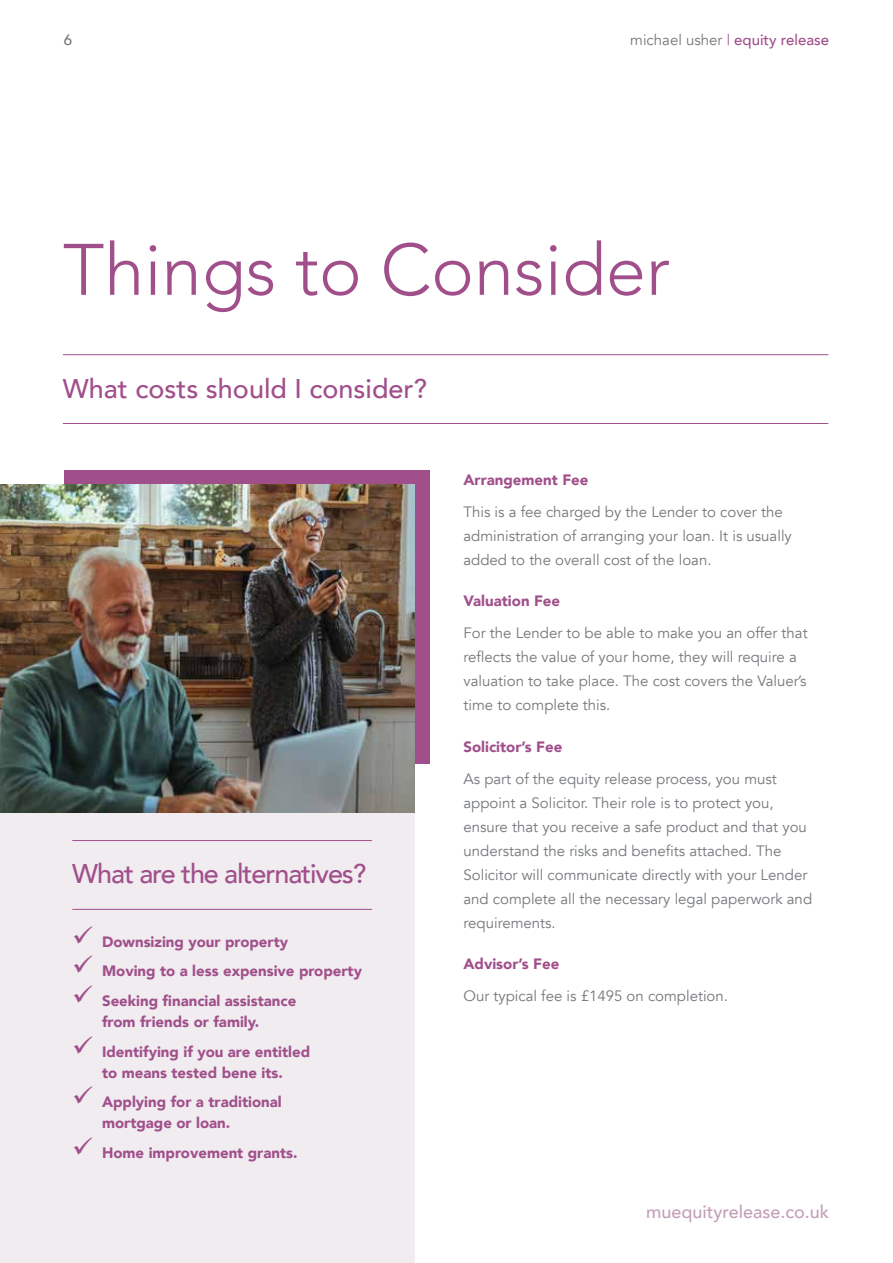
<style>
.page{position:relative;width:893px;height:1263px;background:#fff}
.page>*{position:absolute;margin:0;border:0;box-sizing:border-box;transform-origin:0 0}
.t1{font:300 72px "Avenir";color:#a14f8b}
.t2{font:500 27px "Avenir";color:#a14f8b}
.t3{font:500 27px "Avenir";letter-spacing:-.04em;color:#a14f8b}
.t4{font:500 18px "Avenir";color:#c3a0b8}
.t5{font:15px/24px "Avenir";color:#74777b}
.t6{font:900 15px/29.5px "Avenir";color:#a14f8b}
.t7{font:500 15px "Avenir";color:#a14f8b}
.t8{font:500 15px "Avenir";color:#74777b}
.s1{font-weight:400;color:#74777b}
.s2{font-weight:400}
</style>
<div class="page">
<hr style="left:63px;top:354px;width:765px;height:1px;background:#a14f8b">
<hr style="left:63px;top:423px;width:765px;height:1px;background:#a14f8b">
<div style="left:64px;top:470px;width:365px;height:293px;background:#a14f8b"></div>
<img style="left:0;top:484px;width:415px;height:330px">
<div style="left:0;top:814px;width:415px;height:449px;background:#f0ecf0"></div>
<hr style="left:72px;top:840px;width:300px;height:1px;background:#a14f8b">
<hr style="left:72px;top:909px;width:300px;height:1px;background:#a14f8b">
<p class="t8" style="left:64px;top:27px;width:10px">6</p>
<p class="t7" style="left:630px;top:27px;width:200px"><span class="s1">michael usher</span> <span class="s2">|</span> equity release</p>
<h1 class="t1" style="left:63px;top:227px;width:608px">Things to Consider</h1>
<h2 class="t2" style="left:63px;top:365px;width:366px">What costs should I consider?</h2>
<h2 class="t3" style="left:72px;top:851px;width:296px">What are the alternatives?</h2>
<p class="t6" style="left:102px;top:926px;width:261px">Downsizing your property<br>Moving to a less expensive property<br>Seeking financial assistance</p>
<p class="t6" style="left:102px;top:1006px;width:210px">from friends or family.<br>Identifying if you are entitled</p>
<p class="t6" style="left:102px;top:1057px;width:182px">to means tested bene its.<br>Applying for a traditional</p>
<p class="t6" style="left:102px;top:1107px;width:197px">mortgage or loan.<br>Home improvement grants.</p>
<p class="t6" style="left:463px;top:464px;width:126px">Arrangement Fee</p>
<p class="t5" style="left:463px;top:500px;width:330px">This is a fee charged by the Lender to cover the administration of arranging your loan. It is usually added to the overall cost of the loan.</p>
<p class="t6" style="left:463px;top:586px;width:98px">Valuation Fee</p>
<p class="t5" style="left:463px;top:621px;width:346px">For the Lender to be able to make you an offer that reflects the value of your home, they will require a valuation to take place. The cost covers the Valuer’s time to complete this.</p>
<p class="t6" style="left:463px;top:731px;width:100px">Solicitor’s Fee</p>
<p class="t5" style="left:463px;top:767px;width:350px">As part of the equity release process, you must appoint a Solicitor. Their role is to protect you, ensure that you receive a safe product and that you understand the risks and benefits attached. The Solicitor will communicate directly with your Lender and complete all the necessary legal paperwork and requirements.</p>
<p class="t6" style="left:463px;top:949px;width:97px">Advisor’s Fee</p>
<p class="t5" style="left:463px;top:984px;width:266px">Our typical fee is £1495 on completion.</p>
<p class="t4" style="left:646px;top:1196px;width:185px">muequityrelease.co.uk</p>
</div>
